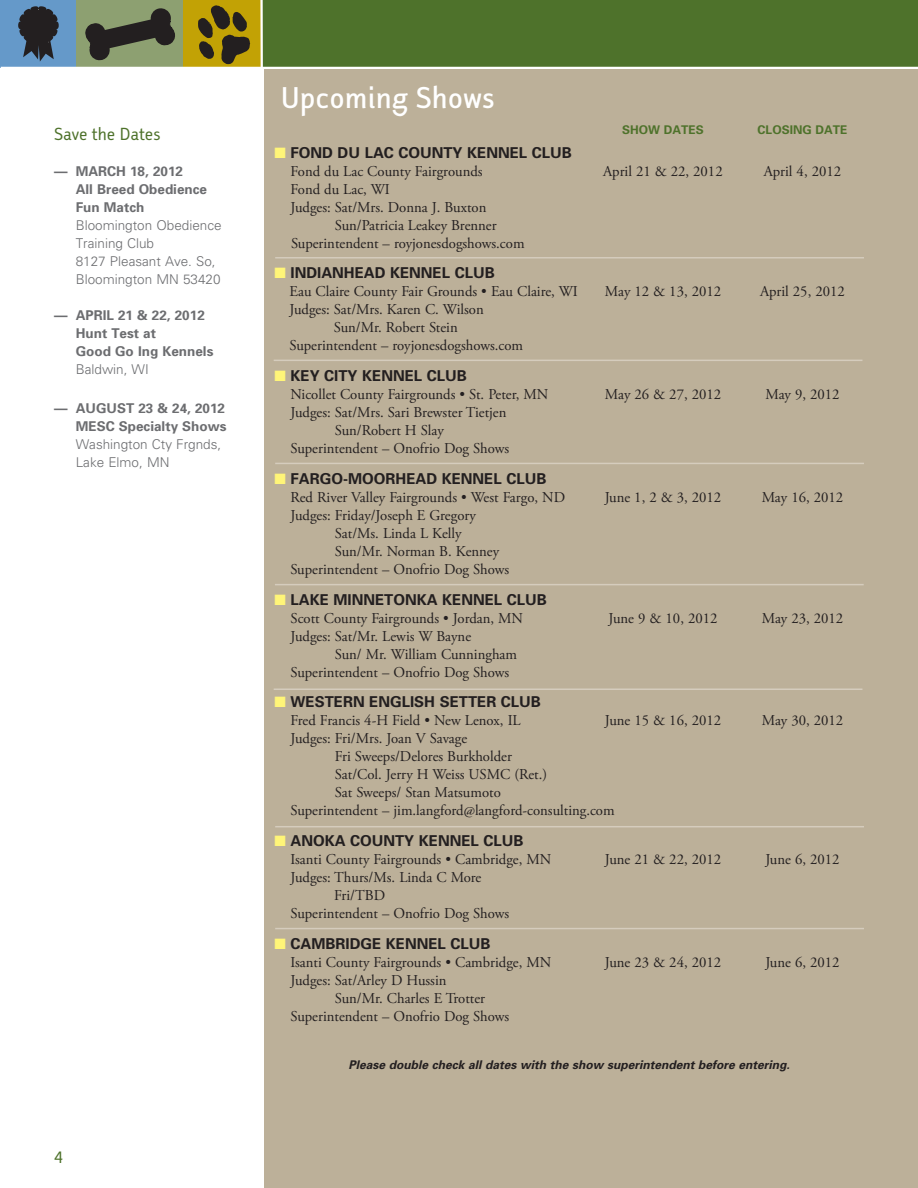
<style>
.page{position:relative;width:918px;height:1188px;background:#fff}
.page>*{position:absolute;margin:0;border:0;box-sizing:border-box;transform-origin:0 0}
.t1{font:36px "Faceplate Sans C Gauge";color:#fff}
.t2{font:21px "Faceplate Sans B Gauge";color:#4e722b}
.t3{font:19.5px "Faceplate Sans B Gauge";color:#4e722b}
.t4{font:15px "Adobe Garamond Pro";color:#231f20}
.t5{font:700 15px "Univers";color:#231f20}
.t6{font:700 13.5px/18px "Univers";color:#6c6d70}
.t7{font:300 13.5px/18px "Univers";color:#6c6d70}
.t8{font:italic 700 12px "Univers";color:#231f20}
.t9{font:700 12px "Univers";color:#4e722b}
.s1{color:#fff578}
</style>
<div class="page">
<div style="left:264px;top:65px;width:654px;height:1123px;background:#bcb099"></div>
<hr style="left:275px;top:257px;width:589px;height:2px;background:#d5ccbd">
<hr style="left:274px;top:360px;width:588px;height:1px;background:#d5ccbd">
<hr style="left:275px;top:463px;width:589px;height:1px;background:#d5ccbd">
<hr style="left:275px;top:584px;width:589px;height:1px;background:#d5ccbd">
<div style="left:263px;top:0;width:655px;height:67px;background:#4e722b"></div>
<div style="left:0;top:0;width:77px;height:68px;background:#6599c9"></div>
<div style="left:76px;top:0;width:108px;height:68px;background:#8da071"></div>
<svg style="left:85px;top:8px;width:90px;height:53px"></svg>
<hr style="left:1px;top:67px;width:917px;height:2px;background:#fff">
<div style="left:164px;top:22px;width:6px;height:12px;background:#231f20"></div>
<svg style="left:18px;top:6px;width:41px;height:56px"></svg>
<hr style="left:274px;top:688px;width:588px;height:2px;background:#d5ccbd">
<hr style="left:275px;top:826px;width:589px;height:1px;background:#d5ccbd">
<hr style="left:275px;top:928px;width:589px;height:1px;background:#d5ccbd">
<div style="left:183px;top:0;width:78px;height:67px;background:#c2a205"></div>
<h2 class="t2" style="left:54px;top:123px;width:108px">Save the Dates</h2>
<p class="t6" style="left:76px;top:162px;width:133px;text-indent:-22px">— MARCH 18, 2012<br>ALL BREED OBEDIENCE<br>FUN MATCH</p>
<p class="t7" style="left:76px;top:216px;width:147px">Bloomington Obedience<br>Training Club<br>8127 Pleasant Ave. So,<br>Bloomington MN 53420</p>
<p class="t6" style="left:76px;top:306px;width:139px;text-indent:-22px">— APRIL 21 &amp; 22, 2012<br>HUNT TEST AT<br>GOOD GO ING KENNELS</p>
<p class="t7" style="left:76px;top:360px;width:75px">Baldwin, WI</p>
<p class="t6" style="left:54px;top:399px;width:174px;text-align:right">— AUGUST 23 &amp; 24, 2012<br>MESC SPECIALTY SHOWS</p>
<p class="t7" style="left:76px;top:435px;width:147px">Washington Cty Frgnds,<br>Lake Elmo, MN</p>
<h3 class="t3" style="left:54px;top:1147px;width:11px">4</h3>
<h1 class="t1" style="left:281px;top:78px;width:216px">Upcoming Shows</h1>
<p class="t9" style="left:622px;top:122px;width:83px">SHOW DATES</p>
<p class="t9" style="left:758px;top:122px;width:91px">CLOSING DATE</p>
<p class="t5" style="left:274px;top:143px;width:214px"><span class="s1">■</span> FOND DU LAC COUNTY KENNEL</p>
<p class="t5" style="left:532px;top:143px;width:19px">CLUB</p>
<p class="t4" style="left:291px;top:162px;width:194px">Fond du Lac County Fairgrounds</p>
<p class="t4" style="left:603px;top:162px;width:121px">April 21 &amp; 22, 2012</p>
<p class="t4" style="left:764px;top:162px;width:79px">April 4, 2012</p>
<p class="t4" style="left:291px;top:180px;width:101px">Fond du Lac, WI</p>
<p class="t4" style="left:291px;top:198px;width:198px">Judges: Sat/Mrs. Donna J. Buxton</p>
<p class="t4" style="left:335px;top:216px;width:163px">Sun/Patricia Leakey Brenner</p>
<p class="t4" style="left:291px;top:234px;width:235px">Superintendent – royjonesdogshows.com</p>
<p class="t5" style="left:274px;top:263px;width:222px"><span class="s1">■</span> INDIANHEAD KENNEL CLUB</p>
<p class="t4" style="left:290px;top:283px;width:290px">Eau Claire County Fair Grounds • Eau Claire, WI</p>
<p class="t4" style="left:605px;top:283px;width:118px">May 12 &amp; 13, 2012</p>
<p class="t4" style="left:760px;top:283px;width:86px">April 25, 2012</p>
<p class="t4" style="left:290px;top:301px;width:196px">Judges: Sat/Mrs. Karen C. Wilson</p>
<p class="t4" style="left:334px;top:319px;width:125px">Sun/Mr. Robert Stein</p>
<p class="t4" style="left:290px;top:337px;width:235px">Superintendent – royjonesdogshows.com</p>
<p class="t5" style="left:274px;top:366px;width:109px"><span class="s1">■</span> KEY CITY KENNEL</p>
<p class="t5" style="left:427px;top:366px;width:21px">CLUB</p>
<p class="t4" style="left:291px;top:385px;width:259px">Nicollet County Fairgrounds • St. Peter, MN</p>
<p class="t4" style="left:605px;top:385px;width:118px">May 26 &amp; 27, 2012</p>
<p class="t4" style="left:765px;top:385px;width:76px">May 9, 2012</p>
<p class="t4" style="left:291px;top:403px;width:217px">Judges: Sat/Mrs. Sari Brewster Tietjen</p>
<p class="t4" style="left:335px;top:421px;width:110px">Sun/Robert H Slay</p>
<p class="t4" style="left:291px;top:439px;width:220px">Superintendent – Onofrio Dog Shows</p>
<p class="t5" style="left:274px;top:469px;width:189px"><span class="s1">■</span> FARGO-MOORHEAD KENNEL</p>
<p class="t5" style="left:506px;top:469px;width:19px">CLUB</p>
<p class="t4" style="left:291px;top:488px;width:276px">Red River Valley Fairgrounds • West Fargo, ND</p>
<p class="t4" style="left:605px;top:488px;width:118px">June 1, 2 &amp; 3, 2012</p>
<p class="t4" style="left:762px;top:488px;width:83px">May 16, 2012</p>
<p class="t4" style="left:290px;top:506px;width:187px">Judges: Friday/Joseph E Gregory</p>
<p class="t4" style="left:335px;top:524px;width:128px">Sat/Ms. Linda L Kelly</p>
<p class="t4" style="left:335px;top:542px;width:166px">Sun/Mr. Norman B. Kenney</p>
<p class="t4" style="left:290px;top:560px;width:220px">Superintendent – Onofrio Dog Shows</p>
<p class="t5" style="left:274px;top:590px;width:189px"><span class="s1">■</span> LAKE MINNETONKA KENNEL</p>
<p class="t5" style="left:507px;top:590px;width:19px">CLUB</p>
<p class="t4" style="left:291px;top:609px;width:234px">Scott County Fairgrounds • Jordan, MN</p>
<p class="t4" style="left:609px;top:609px;width:110px">June 9 &amp; 10, 2012</p>
<p class="t4" style="left:762px;top:609px;width:83px">May 23, 2012</p>
<p class="t4" style="left:291px;top:627px;width:182px">Judges: Sat/Mr. Lewis W Bayne</p>
<p class="t4" style="left:335px;top:645px;width:184px">Sun/ Mr. William Cunningham</p>
<p class="t4" style="left:291px;top:663px;width:220px">Superintendent – Onofrio Dog Shows</p>
<p class="t5" style="left:274px;top:692px;width:268px"><span class="s1">■</span> WESTERN ENGLISH SETTER CLUB</p>
<p class="t4" style="left:291px;top:712px;width:232px">Fred Francis 4-H Field • New Lenox, IL</p>
<p class="t4" style="left:605px;top:712px;width:118px">June 15 &amp; 16, 2012</p>
<p class="t4" style="left:762px;top:712px;width:83px">May 30, 2012</p>
<p class="t4" style="left:291px;top:730px;width:178px">Judges: Fri/Mrs. Joan V Savage</p>
<p class="t4" style="left:335px;top:748px;width:179px">Fri Sweeps/Delores Burkholder</p>
<p class="t4" style="left:335px;top:766px;width:214px">Sat/Col. Jerry H Weiss USMC (Ret.)</p>
<p class="t4" style="left:335px;top:784px;width:167px">Sat Sweeps/ Stan Matsumoto</p>
<p class="t4" style="left:291px;top:802px;width:326px">Superintendent – jim.langford@langford-consulting.com</p>
<p class="t5" style="left:274px;top:831px;width:28px"><span class="s1">■</span> ANOKA</p>
<p class="t5" style="left:350px;top:831px;width:22px">COUNTY</p>
<p class="t5" style="left:419px;top:831px;width:21px">KENNEL</p>
<p class="t5" style="left:483px;top:831px;width:19px">CLUB</p>
<p class="t4" style="left:291px;top:850px;width:262px">Isanti County Fairgrounds • Cambridge, MN</p>
<p class="t4" style="left:605px;top:850px;width:118px">June 21 &amp; 22, 2012</p>
<p class="t4" style="left:765px;top:850px;width:76px">June 6, 2012</p>
<p class="t4" style="left:291px;top:868px;width:192px">Judges: Thurs/Ms. Linda C More</p>
<p class="t4" style="left:334px;top:886px;width:52px">Fri/TBD</p>
<p class="t4" style="left:291px;top:904px;width:220px">Superintendent – Onofrio Dog Shows</p>
<p class="t5" style="left:274px;top:934px;width:133px"><span class="s1">■</span> CAMBRIDGE KENNEL</p>
<p class="t5" style="left:451px;top:934px;width:19px">CLUB</p>
<p class="t4" style="left:291px;top:953px;width:262px">Isanti County Fairgrounds • Cambridge, MN</p>
<p class="t4" style="left:605px;top:953px;width:118px">June 23 &amp; 24, 2012</p>
<p class="t4" style="left:765px;top:953px;width:76px">June 6, 2012</p>
<p class="t4" style="left:291px;top:971px;width:158px">Judges: Sat/Arley D Hussin</p>
<p class="t4" style="left:335px;top:989px;width:152px">Sun/Mr. Charles E Trotter</p>
<p class="t4" style="left:291px;top:1007px;width:220px">Superintendent – Onofrio Dog Shows</p>
<p class="t8" style="left:349px;top:1057px;width:443px">Please double check all dates with the show superintendent before entering.</p>
</div>
